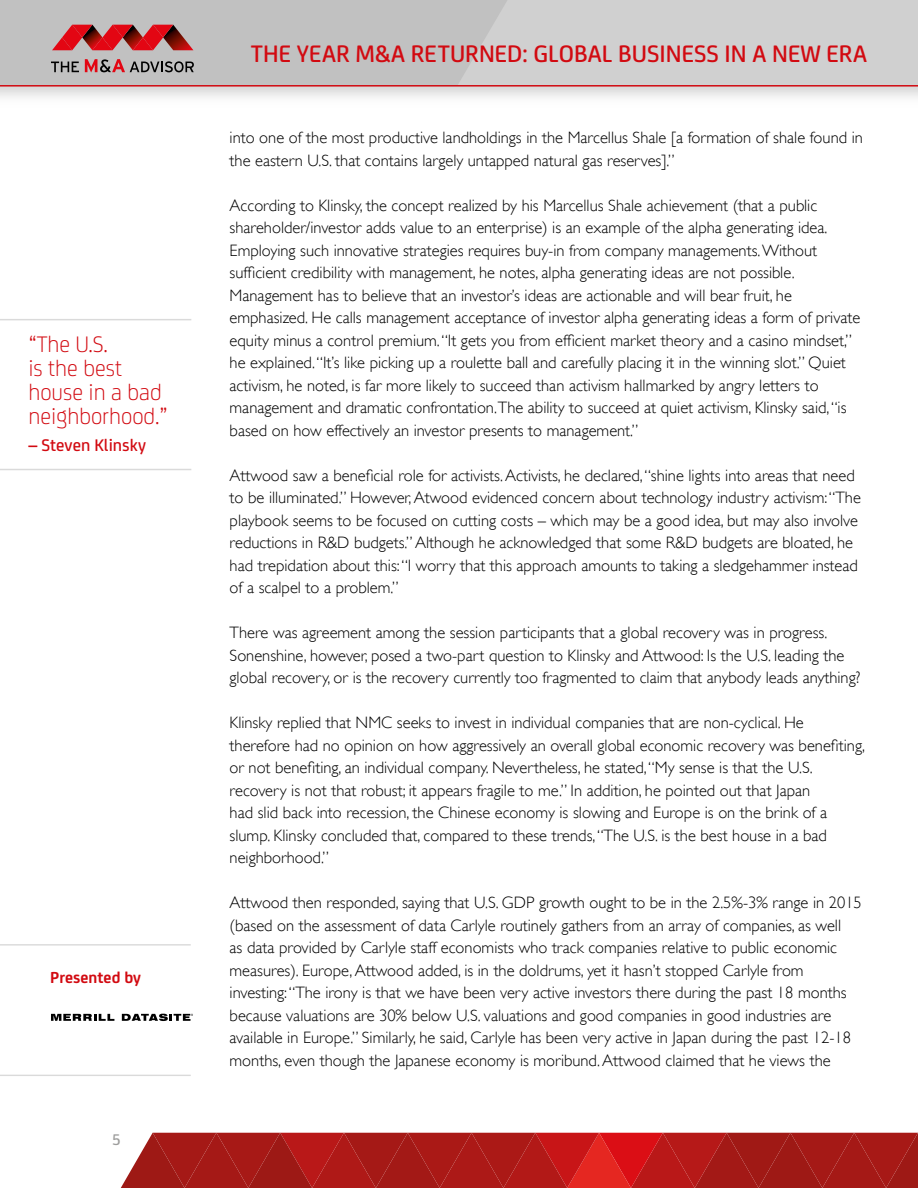
<style>
.page{position:relative;width:918px;height:1188px;background:#fff}
.page>*{position:absolute;margin:0;border:0;box-sizing:border-box;transform-origin:0 0}
.t1{font:500 25.5px "FS Joey";color:#d20a11}
.t2{font:300 24px/24px "FS Joey";color:#d20a11}
.t3{font:500 18px "FS Joey";color:#d20a11}
.t4{font:700 16.95px "FS Joey";color:#d20a11}
.t5{font:300 16.5px/22.5px "Gill Sans";color:#000}
.t6{font:500 16.5px "FS Joey";color:#9d9d9c}
</style>
<div class="page">
<div style="left:0;top:0;width:918px;height:85px;background:#d0d0d0"></div>
<hr style="left:0;top:85px;width:918px;height:2px;background:#d20a11">
<svg style="left:121px;top:1133px;width:797px;height:55px;background:#af1e1c"></svg>
<hr style="left:0;top:1075px;width:191px;height:1px;background:#dadada">
<hr style="left:0;top:944px;width:191px;height:2px;background:#dadada">
<svg style="left:0;top:0;width:507px;height:85px"></svg>
<svg style="left:51px;top:1014px;width:63px;height:7px"></svg>
<svg style="left:122px;top:1014px;width:71px;height:7px"></svg>
<hr style="left:0;top:319px;width:191px;height:1px;background:#dadada">
<hr style="left:0;top:469px;width:191px;height:1px;background:#dadada">
<h2 class="t2" style="left:28px;top:331px;width:141px">“The U.S.<br>is the best house in a bad neighborhood.”</h2>
<p class="t3" style="left:28px;top:432px;width:119px">– Steven Klinsky</p>
<p class="t4" style="left:50px;top:965px;width:92px">Presented by</p>
<p class="t6" style="left:112px;top:1128px;width:10px">5</p>
<h1 class="t1" style="left:251px;top:35px;width:618px">THE YEAR M&amp;A RETURNED: GLOBAL BUSINESS IN A NEW ERA</h1>
<p class="t5" style="left:230px;top:126px;width:635px">into one of the most productive landholdings in the Marcellus Shale [a formation of shale found in the eastern U.S. that contains largely untapped natural gas reserves].”</p>
<p class="t5" style="left:230px;top:194px;width:632px">According to Klinsky, the concept realized by his Marcellus Shale achievement (that a public shareholder/investor adds value to an enterprise) is an example of the alpha generating idea.<br>Employing such innovative strategies requires buy-in from company managements. Without sufficient credibility with management, he notes, alpha generating ideas are not possible.<br>Management has to believe that an investor’s ideas are actionable and will bear fruit, he emphasized. He calls management acceptance of investor alpha generating ideas a form of private equity minus a control premium. “It gets you from efficient market theory and a casino mindset,” he explained. “It’s like picking up a roulette ball and carefully placing it in the winning slot.” Quiet activism, he noted, is far more likely to succeed than activism hallmarked by angry letters to management and dramatic confrontation.The ability to succeed at quiet activism, Klinsky said, “is based on how effectively an investor presents to management.”</p>
<p class="t5" style="left:230px;top:464px;width:633px">Attwood saw a beneficial role for activists. Activists, he declared, “shine lights into areas that need to be illuminated.” However, Atwood evidenced concern about technology industry activism: “The playbook seems to be focused on cutting costs – which may be a good idea, but may also involve reductions in R&amp;D budgets.” Although he acknowledged that some R&amp;D budgets are bloated, he had trepidation about this: “I worry that this approach amounts to taking a sledgehammer instead of a scalpel to a problem.”</p>
<p class="t5" style="left:230px;top:622px;width:632px">There was agreement among the session participants that a global recovery was in progress.<br>Sonenshine, however, posed a two-part question to Klinsky and Attwood: Is the U.S. leading the global recovery, or is the recovery currently too fragmented to claim that anybody leads anything?</p>
<p class="t5" style="left:230px;top:712px;width:637px">Klinsky replied that NMC seeks to invest in individual companies that are non-cyclical. He therefore had no opinion on how aggressively an overall global economic recovery was benefiting, or not benefiting, an individual company. Nevertheless, he stated, “My sense is that the U.S. recovery is not that robust; it appears fragile to me.” In addition, he pointed out that Japan<br>had slid back into recession, the Chinese economy is slowing and Europe is on the brink of a slump. Klinsky concluded that, compared to these trends, “The U.S. is the best house in a bad neighborhood.”</p>
<p class="t5" style="left:230px;top:892px;width:634px">Attwood then responded, saying that U.S. GDP growth ought to be in the 2.5%-3% range in 2015 (based on the assessment of data Carlyle routinely gathers from an array of companies, as well<br>as data provided by Carlyle staff economists who track companies relative to public economic measures). Europe, Attwood added, is in the doldrums, yet it hasn’t stopped Carlyle from investing: “The irony is that we have been very active investors there during the past 18 months because valuations are 30% below U.S. valuations and good companies in good industries are available in Europe.” Similarly, he said, Carlyle has been very active in Japan during the past 12-18 months, even though the Japanese economy is moribund. Attwood claimed that he views the</p>
</div>
